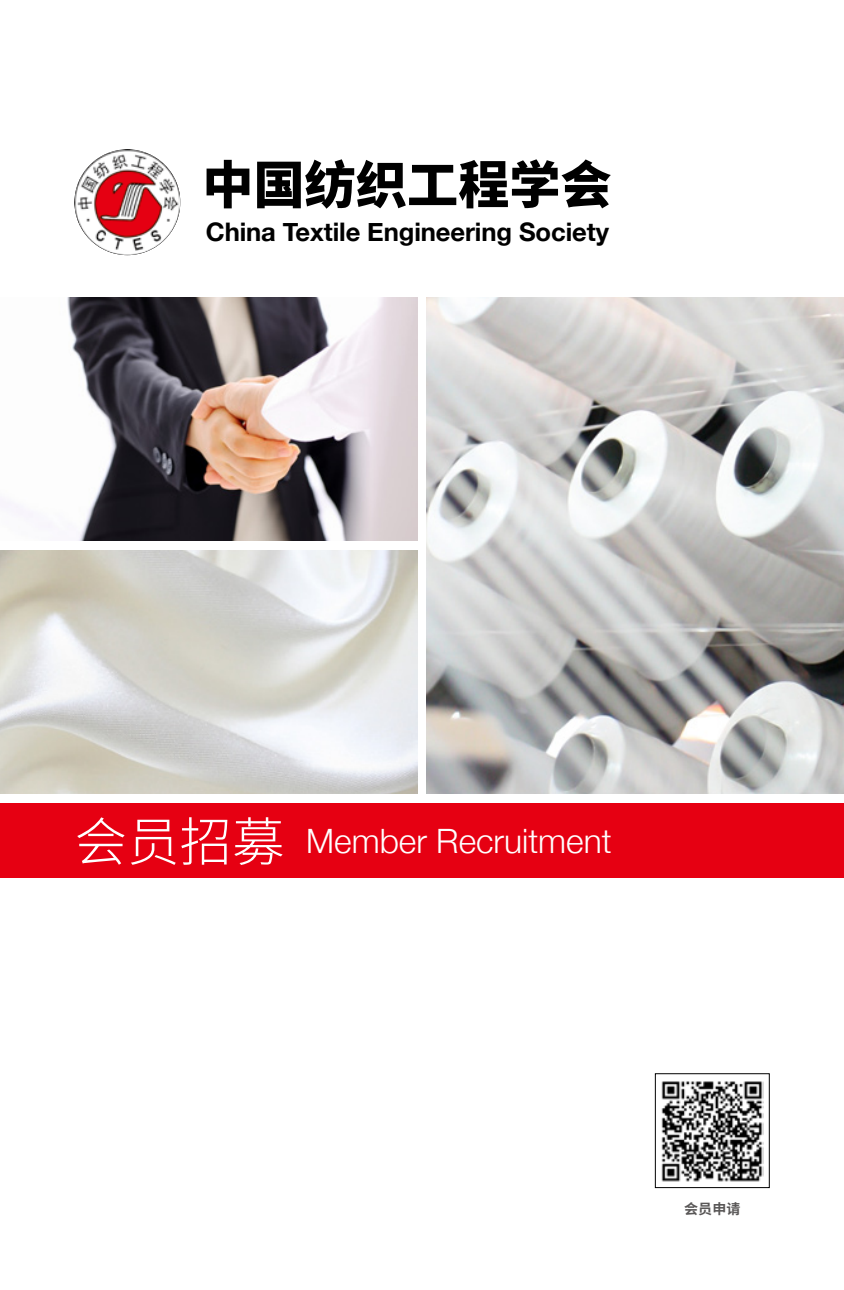
<style>
.page{position:relative;width:844px;height:1290px;background:#fff}
.page>*{position:absolute;margin:0;border:0;box-sizing:border-box;transform-origin:0 0}
.t1{font:900 51.1px "Noto Sans Hans";color:#000}
.t2{font:300 33.6px "Helvetica Neue";color:#fff}
.t3{font:700 25.55px "Helvetica Neue";letter-spacing:-.005em;color:#000}
.t4{font:700 14px "Noto Sans Hans";color:#595757}
.s1{font-family:"Noto Sans Hans";font-size:52.5px}
</style>
<div class="page">
<img style="left:661px;top:1081px;width:102px;height:101px">
<div style="left:655px;top:1073px;width:114px;height:115px;border:1px solid #000"></div>
<img style="left:0;top:298px;width:417px;height:243px">
<div style="left:0;top:804px;width:843px;height:74px;background:#e60012"></div>
<img style="left:74px;top:149px;width:106px;height:106px;border-radius:53px">
<img style="left:427px;top:298px;width:416px;height:496px">
<h1 class="t1" style="left:202px;top:156px;width:411px">中国纺织工程学会</h1>
<p class="t3" style="left:206px;top:209px;width:404px">China Textile Engineering Society</p>
<h2 class="t2" style="left:74px;top:814px;width:538px"><span class="s1">会员招募</span> Member Recruitment</h2>
<p class="t4" style="left:684px;top:1201px;width:57px">会员申请</p>
</div>
